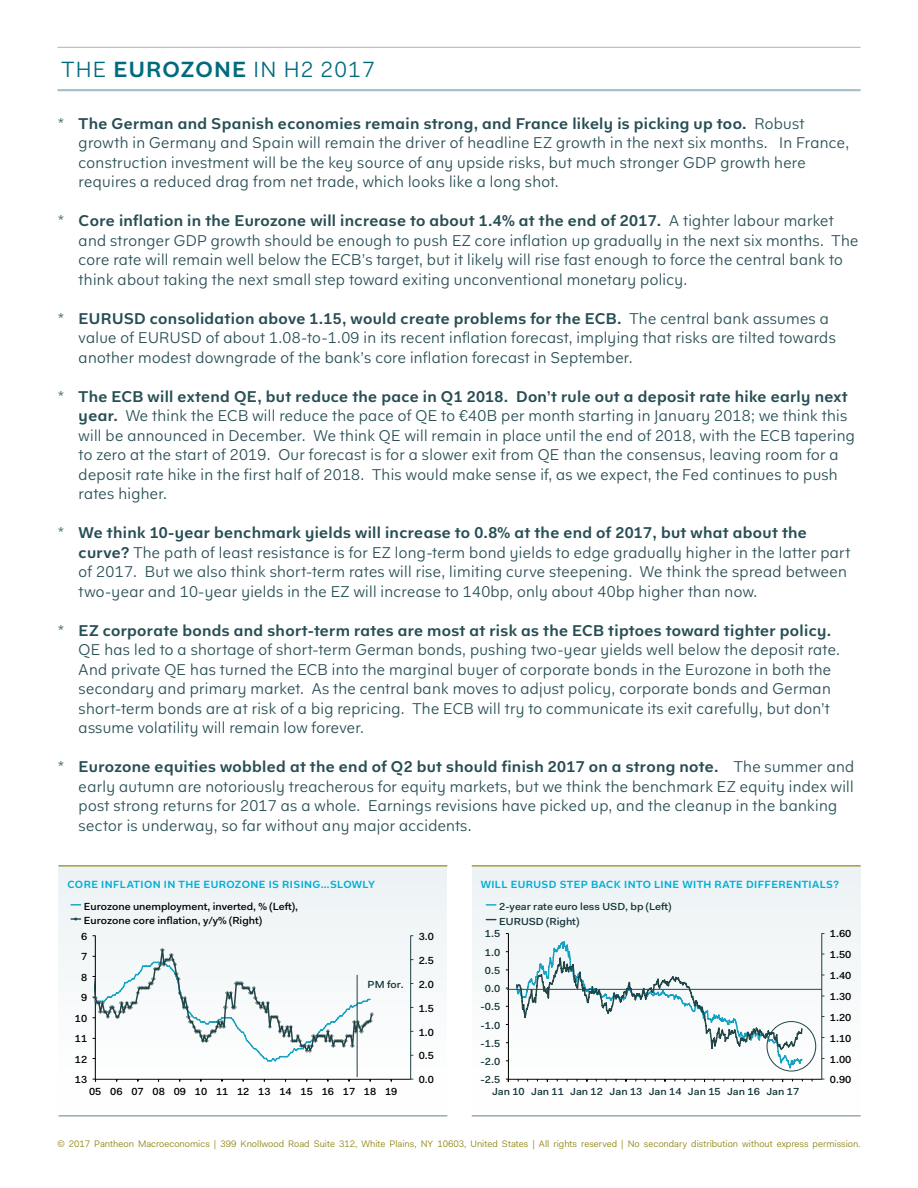
<style>
.page{position:relative;width:918px;height:1188px;background:#fff}
.page>*{position:absolute;margin:0;border:0;box-sizing:border-box;transform-origin:0 0}
.t1{font:22.2px "Fakt Pro Blond";letter-spacing:.055em;color:#006b7e}
.t2{font:15.75px/19.5px "Fakt Pro Blond";letter-spacing:.02em;color:#274e54}
.t3{font:600 15.75px "Fakt Pro";letter-spacing:.02em;color:#274e54}
.t4{font:600 10.5px "Fakt Pro";letter-spacing:.04em;color:#00aed6}
.t5{font:500 10.35px/20.5px "Fakt Pro";color:#000001;text-align:center;scale:1.05 1}
.t6{font:500 10.35px "Fakt Pro";color:#133438;scale:1.05 1}
.t7{font:500 10.2px/14.7px "Fakt Pro";color:#133438;scale:1.06 1}
.t8{font:500 10.2px "Fakt Pro";color:#000001;scale:1.06 1}
.t9{font:9.45px "Fakt Pro Blond";color:#8c8009}
.s1{font-family:"Fakt Pro";font-weight:600}
.s2{font-family:"Fakt Pro Blond";font-weight:400}
</style>
<div class="page">
<hr style="left:57px;top:47px;width:804px;height:1px;background:#a6c0cb">
<hr style="left:57px;top:89px;width:804px;height:2px;background:#a6c0cb">
<div style="left:58px;top:865px;width:389px;height:247px;background:#edf3f5"></div>
<hr style="left:58px;top:865px;width:389px;height:1px;background:#8c8009">
<hr style="left:58px;top:1115px;width:389px;height:2px;background:#99a9af">
<hr style="left:410px;top:936px;width:1px;height:143px;background:#224548">
<hr style="left:95px;top:936px;width:1px;height:143px;background:#000001">
<hr style="left:95px;top:1079px;width:316px;height:1px;background:#000001">
<svg style="left:93px;top:948px;width:281px;height:115px"></svg>
<svg style="left:71px;top:904px;width:10px;height:2px"></svg>
<svg style="left:71px;top:917px;width:10px;height:4px"></svg>
<hr style="left:357px;top:975px;width:1px;height:102px;background:#224548">
<div style="left:472px;top:865px;width:389px;height:247px;background:#edf3f5"></div>
<hr style="left:472px;top:865px;width:389px;height:1px;background:#8c8009">
<hr style="left:472px;top:1115px;width:389px;height:2px;background:#99a9af">
<hr style="left:822px;top:933px;width:1px;height:146px;background:#224548">
<hr style="left:508px;top:933px;width:1px;height:146px;background:#000001">
<hr style="left:508px;top:1079px;width:314px;height:1px;background:#000001">
<svg style="left:515px;top:941px;width:289px;height:128px"></svg>
<svg style="left:486px;top:904px;width:10px;height:2px"></svg>
<hr style="left:507px;top:989px;width:315px;height:1px;background:#224548">
<div style="left:767px;top:1021px;width:49px;height:50px;border:1px solid #224548;border-radius:50%"></div>
<h1 class="t1" style="left:62px;top:54px;width:315px">THE <span class="s1">EUROZONE</span> IN H2 2017</h1>
<p class="t3" style="left:57px;top:113px;width:748px"><span class="s2">*</span> The German and Spanish economies remain strong, and France likely is picking up too. <span class="s2">Robust</span></p>
<p class="t2" style="left:79px;top:133px;width:772px">growth in Germany and Spain will remain the driver of headline EZ growth in the next six months. In France, construction investment will be the key source of any upside risks, but much stronger GDP growth here requires a reduced drag from net trade, which looks like a long shot.</p>
<p class="t3" style="left:57px;top:210px;width:778px"><span class="s2">*</span> Core inflation in the Eurozone will increase to about 1.4% at the end of 2017. <span class="s2">A tighter labour market</span></p>
<p class="t2" style="left:79px;top:231px;width:781px">and stronger GDP growth should be enough to push EZ core inflation up gradually in the next six months. The core rate will remain well below the ECB’s target, but it likely will rise fast enough to force the central bank to think about taking the next small step toward exiting unconventional monetary policy.</p>
<p class="t3" style="left:57px;top:308px;width:773px"><span class="s2">*</span> EURUSD consolidation above 1.15, would create problems for the ECB. <span class="s2">The central bank assumes a</span></p>
<p class="t2" style="left:79px;top:328px;width:759px">value of EURUSD of about 1.08-to-1.09 in its recent inflation forecast, implying that risks are tilted towards another modest downgrade of the bank’s core inflation forecast in September.</p>
<p class="t3" style="left:57px;top:386px;width:792px"><span class="s2">*</span> The ECB will extend QE, but reduce the pace in Q1 2018. Don’t rule out a deposit rate hike early next</p>
<p class="t2" style="left:79px;top:406px;width:778px"><span class="s1">year.</span> We think the ECB will reduce the pace of QE to €40B per month starting in January 2018; we think this will be announced in December. We think QE will remain in place until the end of 2018, with the ECB tapering to zero at the start of 2019. Our forecast is for a slower exit from QE than the consensus, leaving room for a deposit rate hike in the first half of 2018. This would make sense if, as we expect, the Fed continues to push rates higher.</p>
<p class="t3" style="left:57px;top:522px;width:751px"><span class="s2">*</span> We think 10-year benchmark yields will increase to 0.8% at the end of 2017, but what about the</p>
<p class="t2" style="left:79px;top:543px;width:773px"><span class="s1">curve?</span> The path of least resistance is for EZ long-term bond yields to edge gradually higher in the latter part of 2017. But we also think short-term rates will rise, limiting curve steepening. We think the spread between two-year and 10-year yields in the EZ will increase to 140bp, only about 40bp higher than now.</p>
<p class="t3" style="left:57px;top:620px;width:775px"><span class="s2">*</span> EZ corporate bonds and short-term rates are most at risk as the ECB tiptoes toward tighter policy.</p>
<p class="t2" style="left:79px;top:640px;width:763px">QE has led to a shortage of short-term German bonds, pushing two-year yields well below the deposit rate.<br>And private QE has turned the ECB into the marginal buyer of corporate bonds in the Eurozone in both the secondary and primary market. As the central bank moves to adjust policy, corporate bonds and German short-term bonds are at risk of a big repricing. The ECB will try to communicate its exit carefully, but don’t assume volatility will remain low forever.</p>
<p class="t3" style="left:57px;top:756px;width:798px"><span class="s2">*</span> Eurozone equities wobbled at the end of Q2 but should finish 2017 on a strong note. <span class="s2">The summer and</span></p>
<p class="t2" style="left:79px;top:777px;width:777px">early autumn are notoriously treacherous for equity markets, but we think the benchmark EZ equity index will post strong returns for 2017 as a whole. Earnings revisions have picked up, and the cleanup in the banking sector is underway, so far without any major accidents.</p>
<p class="t4" style="left:68px;top:877px;width:309px">CORE INFLATION IN THE EUROZONE IS RISING…SLOWLY</p>
<p class="t4" style="left:481px;top:877px;width:360px">WILL EURUSD STEP BACK INTO LINE WITH RATE DIFFERENTIALS?</p>
<p class="t5" style="left:84px;top:899px;width:205px;line-height:14.2px;text-align:left">Eurozone unemployment, inverted, % (Left),<br>Eurozone core inflation, y/y% (Right)</p>
<p class="t7" style="left:499px;top:899px;width:164px">2-year rate euro less USD, bp (Left)<br>EURUSD (Right)</p>
<p class="t5" style="left:81px;top:926px;width:7px">6</p>
<p class="t5" style="left:419px;top:926px;width:16px">3.0</p>
<p class="t5" style="left:75px;top:946px;width:13px">7<br>8<br>9<br>10<br>11<br>12<br>13</p>
<p class="t5" style="left:89px;top:1081px;width:295px">05 06 07 08 09 10 11 12 13 14 15 16 17 18 19</p>
<p class="t5" style="left:419px;top:950px;width:16px">2.5</p>
<p class="t5" style="left:419px;top:974px;width:16px">2.0</p>
<p class="t6" style="left:368px;top:978px;width:36px">PM for.</p>
<p class="t5" style="left:419px;top:998px;width:16px">1.5</p>
<p class="t5" style="left:419px;top:1022px;width:16px">1.0</p>
<p class="t5" style="left:419px;top:1046px;width:16px">0.5</p>
<p class="t5" style="left:419px;top:1070px;width:16px">0.0</p>
<p class="t7" style="left:485px;top:927px;width:16px">1.5</p>
<p class="t7" style="left:485px;top:945px;width:16px">1.0</p>
<p class="t7" style="left:485px;top:963px;width:16px">0.5</p>
<p class="t7" style="left:485px;top:981px;width:16px">0.0</p>
<p class="t7" style="left:481px;top:1000px;width:20px">-0.5</p>
<p class="t7" style="left:481px;top:1018px;width:20px">-1.0</p>
<p class="t7" style="left:481px;top:1036px;width:20px">-1.5</p>
<p class="t7" style="left:481px;top:1054px;width:20px">-2.0</p>
<p class="t7" style="left:481px;top:1072px;width:20px">-2.5</p>
<p class="t7" style="left:492px;top:1084px;width:291px">Jan 10 Jan 11 Jan 12 Jan 13 Jan 14 Jan 15 Jan 16 Jan 17</p>
<p class="t8" style="left:830px;top:927px;width:22px">1.60</p>
<p class="t8" style="left:830px;top:948px;width:22px">1.50</p>
<p class="t8" style="left:830px;top:969px;width:22px">1.40</p>
<p class="t8" style="left:830px;top:990px;width:22px">1.30</p>
<p class="t8" style="left:830px;top:1011px;width:22px">1.20</p>
<p class="t8" style="left:830px;top:1031px;width:22px">1.10</p>
<p class="t8" style="left:830px;top:1052px;width:22px">1.00</p>
<p class="t8" style="left:830px;top:1073px;width:22px">0.90</p>
<p class="t9" style="left:57px;top:1137px;width:805px">© 2017 Pantheon Macroeconomics | 399 Knollwood Road Suite 312, White Plains, NY 10603, United States | All rights reserved | No secondary distribution without express permission.</p>
</div>
